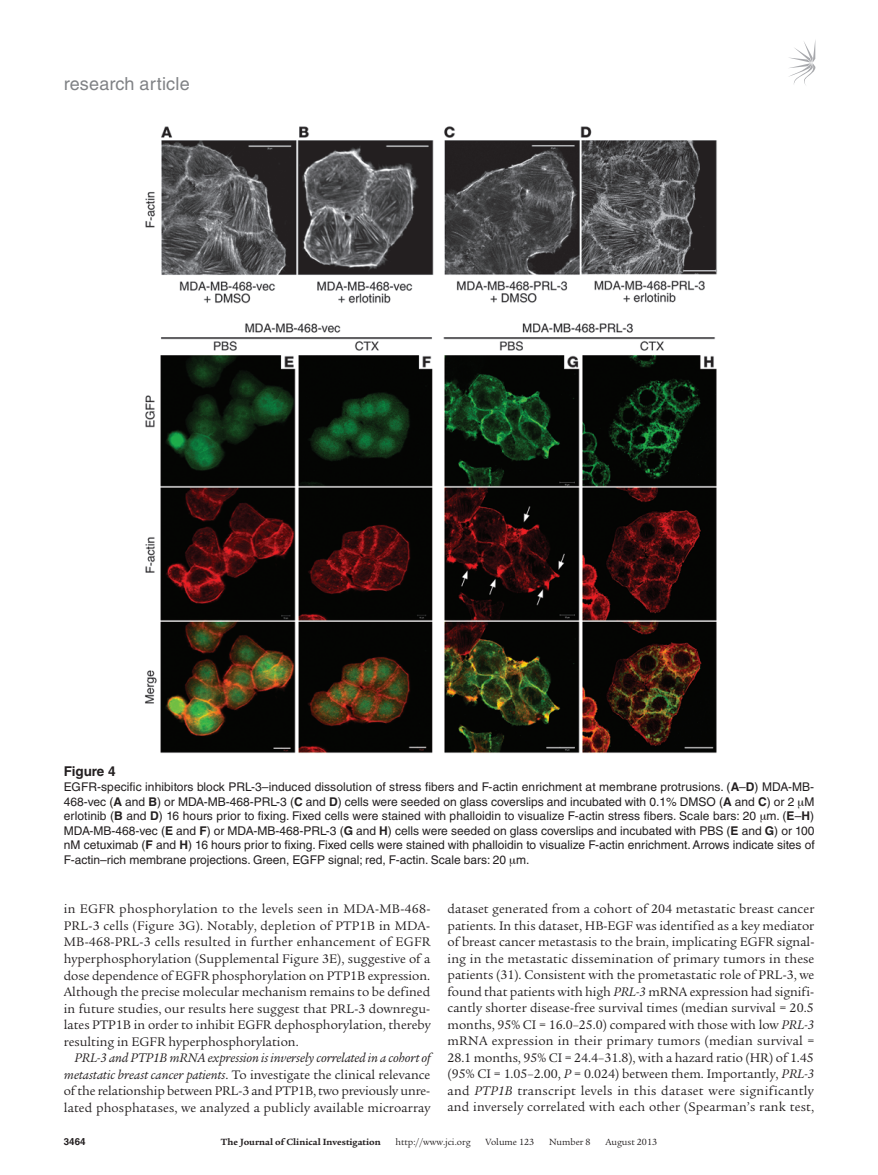
<style>
.page{position:relative;width:878px;height:1175px;background:#fff}
.page>*{position:absolute;margin:0;border:0;box-sizing:border-box;transform-origin:0 0}
.t1{font:18px "Helvetica LT Std";letter-spacing:.01em;color:#808285}
.t2{font:13.5px/16.5px "Legacy Serif Std";letter-spacing:.01em;color:#231f20;text-align:justify}
.t3{font:700 13.5px "Helvetica LT Std";color:#231f20}
.t4{font:12px/14.7px "Helvetica LT Std";color:#231f20;text-align:justify}
.t5{font:9.75px "Legacy Serif Std";color:#231f20}
.t6{font:700 9.75px "Legacy Serif Std";color:#231f20}
.t7{font:700 9.75px "Helvetica LT Std";color:#231f20}
.s1{font-weight:700}
.s2{font-style:italic}
</style>
<div class="page">
<svg style="left:789px;top:42px;width:26px;height:43px"></svg>
<img style="left:145px;top:126px;width:572px;height:627px">
<h1 class="t1" style="left:64px;top:73px;width:127px">research article</h1>
<p class="t3" style="left:64px;top:763px;width:53px">Figure 4</p>
<p class="t4" style="left:64px;top:779px;width:752px">EGFR-specific inhibitors block PRL-3–induced dissolution of stress fibers and F-actin enrichment at membrane protrusions. (<span class="s1">A</span>–<span class="s1">D</span>) MDA-MB-468-vec (<span class="s1">A</span> and <span class="s1">B</span>) or MDA-MB-468-PRL-3 (<span class="s1">C</span> and <span class="s1">D</span>) cells were seeded on glass coverslips and incubated with 0.1% DMSO (<span class="s1">A</span> and <span class="s1">C</span>) or 2 M erlotinib (<span class="s1">B</span> and <span class="s1">D</span>) 16 hours prior to fixing. Fixed cells were stained with phalloidin to visualize F-actin stress fibers. Scale bars: 20 m. (<span class="s1">E</span>–<span class="s1">H</span>)<br>MDA-MB-468-vec (<span class="s1">E</span> and <span class="s1">F</span>) or MDA-MB-468-PRL-3 (<span class="s1">G</span> and <span class="s1">H</span>) cells were seeded on glass coverslips and incubated with PBS (<span class="s1">E</span> and <span class="s1">G</span>) or 100 nM cetuximab (<span class="s1">F</span> and <span class="s1">H</span>) 16 hours prior to fixing. Fixed cells were stained with phalloidin to visualize F-actin enrichment. Arrows indicate sites of F-actin–rich membrane projections. Green, EGFP signal; red, F-actin. Scale bars: 20 m.</p>
<p class="t2" style="left:64px;top:901px;width:368px">in EGFR phosphorylation to the levels seen in MDA-MB-468- PRL-3 cells (Figure 3G). Notably, depletion of PTP1B in MDA-MB-468-PRL-3 cells resulted in further enhancement of EGFR hyperphosphorylation (Supplemental Figure 3E), suggestive of a dose dependence of EGFR phosphorylation on PTP1B expression.<br>Although the precise molecular mechanism remains to be defined in future studies, our results here suggest that PRL-3 downregu&shy;lates PTP1B in order to inhibit EGFR dephosphorylation, thereby resulting in EGFR hyperphosphorylation.</p>
<p class="t2" style="left:64px;top:1049px;width:368px;text-indent:11px"><span class="s2">PRL-3 and PTP1B mRNA expression is inversely correlated in a cohort of metastatic breast cancer patients</span>. To investigate the clinical relevance of the relationship between PRL-3 and PTP1B, two previously unre&shy;lated phosphatases, we analyzed a publicly available microarray</p>
<p class="t2" style="left:447px;top:901px;width:368px">dataset generated from a cohort of 204 metastatic breast cancer patients. In this dataset, HB-EGF was identified as a key mediator of breast cancer metastasis to the brain, implicating EGFR signal&shy;ing in the metastatic dissemination of primary tumors in these patients (31). Consistent with the prometastatic role of PRL-3, we found that patients with high <span class="s2">PRL-3</span> mRNA expression had signifi&shy;cantly shorter disease-free survival times (median survival = 20.5 months, 95% CI = 16.0–25.0) compared with those with low <span class="s2">PRL-3 </span>mRNA expression in their primary tumors (median survival = 28.1 months, 95% CI = 24.4–31.8), with a hazard ratio (HR) of 1.45 (95% CI = 1.05–2.00, <span class="s2">P</span> = 0.024) between them. Importantly, <span class="s2">PRL-3 </span>and <span class="s2">PTP1B</span> transcript levels in this dataset were significantly and inversely correlated with each other (Spearman’s rank test,</p>
<p class="t7" style="left:64px;top:1135px;width:23px">3464</p>
<p class="t6" style="left:221px;top:1135px;width:161px">The Journal of Clinical Investigation</p>
<p class="t5" style="left:395px;top:1136px;width:77px">http://www.jci.org</p>
<p class="t5" style="left:485px;top:1136px;width:50px">Volume 123</p>
<p class="t5" style="left:549px;top:1136px;width:43px">Number 8</p>
<p class="t5" style="left:605px;top:1136px;width:53px">August 2013</p>
</div>
